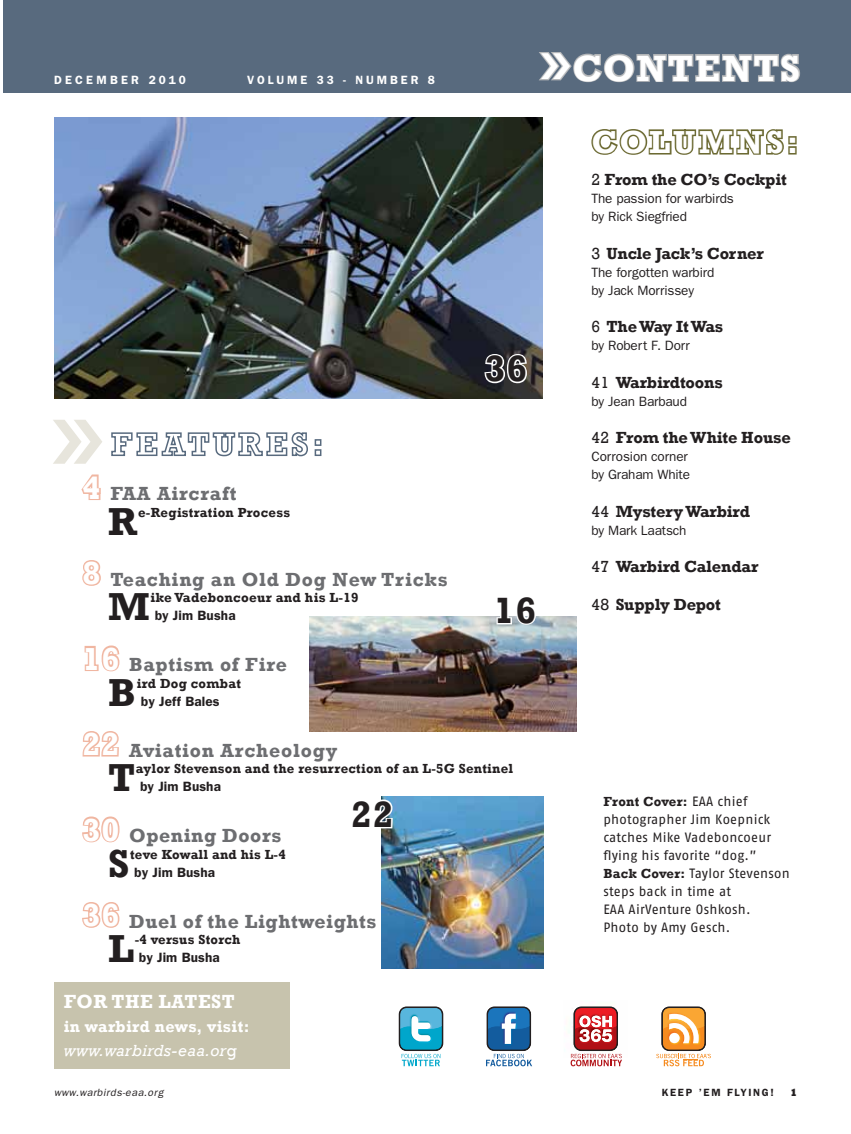
<style>
.page{position:relative;width:851px;height:1134px;background:#fff}
.page>*{position:absolute;margin:0;border:0;box-sizing:border-box;transform-origin:0 0}
.t1{font:700 40.05px "Rockwell";color:#231f20}
.t2{font:700 37.5px "Rockwell";letter-spacing:.135em;color:#fff}
.t3{font:700 37.5px "Rockwell";color:#231f20}
.t4{font:700 32.7px "Rockwell";letter-spacing:.175em;color:#fff}
.t5{font:700 19.5px "Rockwell";letter-spacing:.04em;color:#6d6e71}
.t6{font:700 19.5px "Rockwell";letter-spacing:.025em;color:#fff}
.t7{font:700 16.5px "Rockwell";letter-spacing:-.01em;color:#231f20}
.t8{font:700 16.5px/24px "Rockwell";letter-spacing:.025em;color:#fff}
.t9{font:700 13.5px "Rockwell";letter-spacing:.02em;color:#231f20}
.t10{font:13.5px/18px "Fago OT";letter-spacing:.015em;color:#231f20}
.t11{font:13.5px/18px "Franklin Gothic";letter-spacing:-.01em;color:#231f20}
.t12{font:600 13.5px "Franklin Gothic";letter-spacing:.01em;color:#231f20}
.t13{font:600 12px "Franklin Gothic";letter-spacing:.25em;color:#fff}
.t14{font:600 12px "Franklin Gothic";letter-spacing:.28em;color:#fff}
.t15{font:italic 10.5px "Franklin Gothic";letter-spacing:.05em;color:#231f20}
.t16{font:600 10.5px "Franklin Gothic";letter-spacing:.16em;color:#231f20}
.t17{font:800 10.5px "Rockwell";color:#231f20}
.s1{font-size:32.7px;color:#fff}
.s2{font-weight:400}
.s3{font-family:"Fago OT";font-weight:400}
.s4{font-family:"Rockwell";font-weight:700}
.s5{font-weight:400;font-style:italic}
</style>
<div class="page">
<img style="left:54px;top:117px;width:488px;height:282px">
<svg style="left:81px;top:474px;width:20px;height:26px"></svg>
<svg style="left:82px;top:560px;width:19px;height:26px"></svg>
<svg style="left:84px;top:645px;width:36px;height:27px"></svg>
<svg style="left:82px;top:731px;width:37px;height:26px"></svg>
<svg style="left:82px;top:816px;width:38px;height:27px"></svg>
<svg style="left:82px;top:902px;width:38px;height:26px"></svg>
<div style="left:3px;top:0;width:847px;height:93px;background:#586a7e"></div>
<svg style="left:539px;top:52px;width:261px;height:31px"></svg>
<svg style="left:111px;top:432px;width:211px;height:25px"></svg>
<svg style="left:591px;top:129px;width:206px;height:26px"></svg>
<div style="left:54px;top:982px;width:236px;height:87px;background:#c7c3ad"></div>
<img style="left:579px;top:1006px;width:34px;height:1px">
<img style="left:577px;top:1007px;width:38px;height:1px">
<img style="left:398px;top:1006px;width:46px;height:39px">
<img style="left:399px;top:1007px;width:44px;height:42px">
<img style="left:492px;top:1006px;width:34px;height:1px">
<img style="left:490px;top:1007px;width:38px;height:1px">
<svg style="left:400px;top:1008px;width:41px;height:58px"></svg>
<svg style="left:486px;top:1008px;width:46px;height:58px"></svg>
<svg style="left:570px;top:1008px;width:52px;height:58px"></svg>
<img style="left:667px;top:1006px;width:33px;height:1px">
<img style="left:665px;top:1007px;width:38px;height:1px">
<svg style="left:656px;top:1008px;width:55px;height:58px"></svg>
<img style="left:309px;top:616px;width:267px;height:116px">
<img style="left:381px;top:796px;width:162px;height:173px">
<svg style="left:495px;top:616px;width:43px;height:10px"></svg>
<svg style="left:483px;top:352px;width:46px;height:33px"></svg>
<svg style="left:381px;top:797px;width:14px;height:33px"></svg>
<p class="t14" style="left:54px;top:73px;width:133px">DECEMBER 2010</p>
<p class="t13" style="left:247px;top:73px;width:189px">VOLUME 33 - NUMBER 8</p>
<h2 class="t2" style="left:540px;top:45px;width:237px">❯❯contents</h2>
<h2 class="t3" style="left:484px;top:346px;width:44px">36</h2>
<h3 class="t5" style="left:82px;top:482px;width:155px"><span class="s1">4</span> FAA Aircraft</h3>
<h1 class="t1" style="left:108px;top:497px;width:31px">R</h1>
<p class="t9" style="left:138px;top:504px;width:154px">e-Registration Process</p>
<h3 class="t5" style="left:82px;top:567px;width:366px"><span class="s1">8</span> Teaching an Old Dog New Tricks</h3>
<h1 class="t1" style="left:108px;top:582px;width:43px">M</h1>
<p class="t9" style="left:150px;top:589px;width:209px">ike Vadeboncoeur and his L-19</p>
<h2 class="t3" style="left:494px;top:588px;width:44px">16</h2>
<p class="t12" style="left:155px;top:607px;width:82px">by Jim Busha</p>
<h3 class="t5" style="left:82px;top:653px;width:206px"><span class="s1">16</span> Baptism of Fire</h3>
<h1 class="t1" style="left:108px;top:668px;width:29px">B</h1>
<p class="t9" style="left:137px;top:675px;width:106px">ird Dog combat</p>
<p class="t12" style="left:141px;top:693px;width:80px">by Jeff Bales</p>
<h3 class="t5" style="left:82px;top:738px;width:256px"><span class="s1">22</span> Aviation Archeology</h3>
<h1 class="t1" style="left:108px;top:753px;width:29px">T</h1>
<p class="t9" style="left:136px;top:760px;width:379px">aylor Stevenson and the resurrection of an L-5G Sentinel</p>
<p class="t12" style="left:140px;top:778px;width:82px">by Jim Busha</p>
<h3 class="t5" style="left:82px;top:824px;width:200px"><span class="s1">30</span> Opening Doors</h3>
<h1 class="t1" style="left:108px;top:839px;width:23px">S</h1>
<p class="t9" style="left:130px;top:846px;width:157px">teve Kowall and his L-4</p>
<h2 class="t3" style="left:351px;top:792px;width:44px">22</h2>
<p class="t12" style="left:134px;top:864px;width:82px">by Jim Busha</p>
<h3 class="t5" style="left:82px;top:909px;width:295px"><span class="s1">36</span> Duel of the Lightweights</h3>
<h1 class="t1" style="left:108px;top:924px;width:27px">L</h1>
<p class="t9" style="left:135px;top:931px;width:107px">-4 versus Storch</p>
<p class="t12" style="left:139px;top:949px;width:82px">by Jim Busha</p>
<h3 class="t4" style="left:591px;top:122px;width:208px">columns :</h3>
<p class="t7" style="left:591px;top:170px;width:197px"><span class="s2">2</span> From the CO’s Cockpit</p>
<p class="t11" style="left:591px;top:189px;width:144px">The passion for warbirds by Rick Siegfried</p>
<p class="t7" style="left:591px;top:243px;width:174px"><span class="s2">3</span> Uncle Jack’s Corner</p>
<p class="t11" style="left:591px;top:263px;width:125px">The forgotten warbird by Jack Morrissey</p>
<p class="t7" style="left:591px;top:317px;width:133px"><span class="s2">6</span> The Way It Was</p>
<p class="t11" style="left:591px;top:336px;width:100px">by Robert F. Dorr</p>
<p class="t7" style="left:591px;top:372px;width:133px"><span class="s2">41</span> Warbirdtoons</p>
<p class="t11" style="left:591px;top:392px;width:97px">by Jean Barbaud</p>
<p class="t7" style="left:591px;top:428px;width:201px"><span class="s2">42</span> From the White House</p>
<p class="t11" style="left:591px;top:447px;width:100px">Corrosion corner by Graham White</p>
<p class="t7" style="left:591px;top:501px;width:160px"><span class="s2">44</span> Mystery Warbird</p>
<p class="t11" style="left:591px;top:521px;width:97px">by Mark Laatsch</p>
<p class="t7" style="left:591px;top:557px;width:168px"><span class="s2">47</span> Warbird Calendar</p>
<p class="t7" style="left:591px;top:594px;width:131px"><span class="s2">48</span> Supply Depot</p>
<p class="t9" style="left:603px;top:793px;width:145px">Front Cover: <span class="s3">EAA chief</span></p>
<p class="t10" style="left:603px;top:810px;width:188px">photographer Jim Koepnick catches Mike Vadeboncoeur flying his favorite “dog.”<br><span class="s4">Back Cover:</span> Taylor Stevenson steps back in time at<br>EAA AirVenture Oshkosh.<br>Photo by Amy Gesch.</p>
<h3 class="t6" style="left:64px;top:990px;width:172px">FOR THE LATEST</h3>
<p class="t8" style="left:64px;top:1015px;width:187px">in warbird news, visit: <span class="s5">www.warbirds-eaa.or</span><span class="s2">g</span></p>
<p class="t15" style="left:54px;top:1087px;width:111px">www.warbirds-eaa.org</p>
<p class="t16" style="left:661px;top:1086px;width:114px">KEEP ’EM FLYING!</p>
<p class="t17" style="left:790px;top:1087px;width:9px">1</p>
</div>
